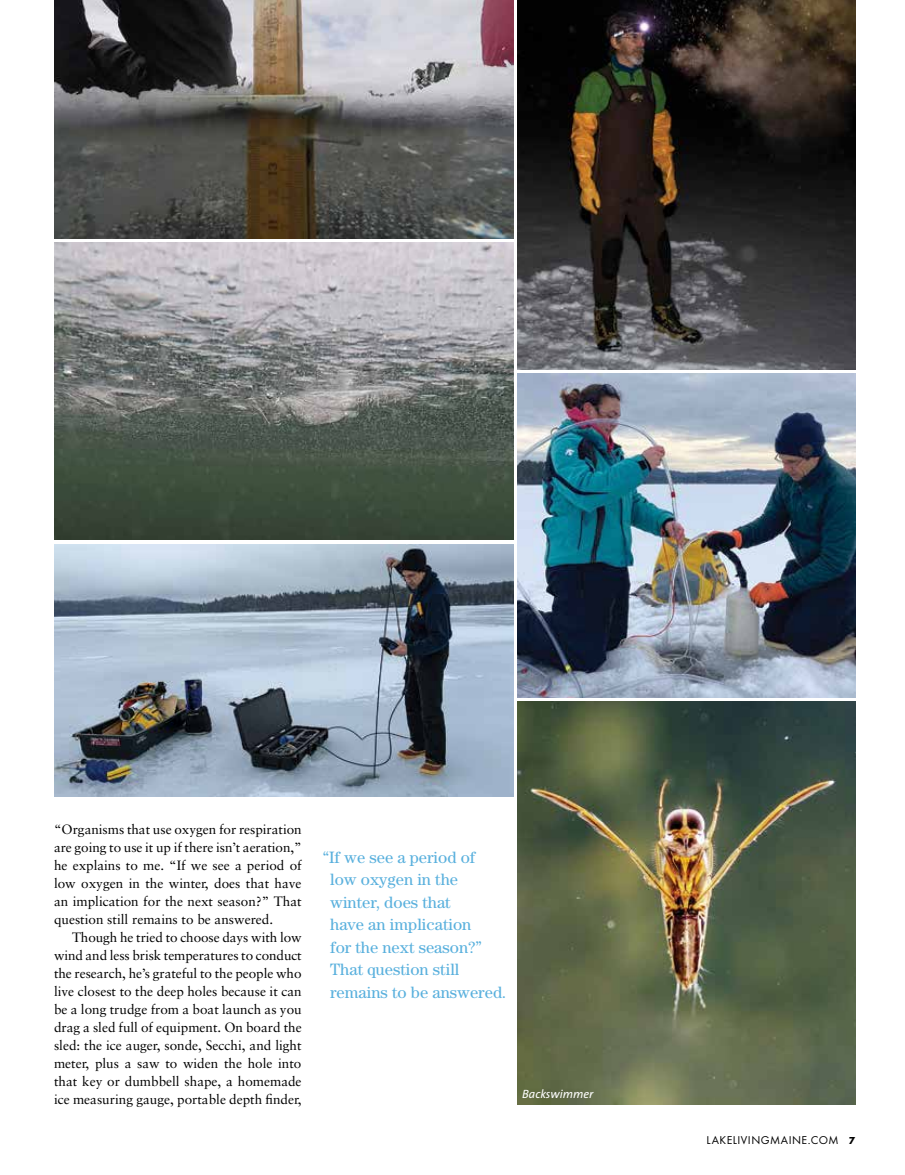
<style>
.page{position:relative;width:905px;height:1175px;background:#fff}
.page>*{position:absolute;margin:0;border:0;box-sizing:border-box;transform-origin:0 0}
.t1{font:16.5px/22.5px "Century";color:#59b0dd}
.t2{font:13.5px/18px "Sabon";color:#000;text-align:justify}
.t3{font:italic 12px "The Sans";color:#fff}
.t4{font:11.7px "Futura T Book SC950";letter-spacing:.04em;color:#000}
.s1{font-size:12.3px}
.s2{font-family:"Futura T";font-weight:700;font-size:10.5px}
</style>
<div class="page">
<img style="left:54px;top:243px;width:459px;height:297px">
<img style="left:518px;top:0;width:337px;height:369px">
<img style="left:518px;top:373px;width:337px;height:324px">
<img style="left:54px;top:0;width:459px;height:238px">
<img style="left:54px;top:544px;width:459px;height:252px">
<img style="left:518px;top:702px;width:337px;height:402px">
<p class="t2" style="left:54px;top:820px;width:249px">“Organisms that use oxygen for respiration are going to use it up if there isn’t aeration,” he explains to me. “If we see a period of low oxygen in the winter, does that have an implication for the next season?” That question still remains to be answered.</p>
<p class="t2" style="left:54px;top:928px;width:249px;text-indent:18px">Though he tried to choose days with low wind and less brisk temperatures to conduct the research, he’s grateful to the people who live closest to the deep holes because it can be a long trudge from a boat launch as you drag a sled full of equipment. On board the sled: the ice auger, sonde, Secchi, and light meter, plus a saw to widen the hole into that key or dumbbell shape, a homemade ice measuring gauge, portable depth finder,</p>
<p class="t1" style="left:330px;top:845px;width:178px;text-indent:-8px">“If we see a period of<br>low oxygen in the winter, does that<br>have an implication<br>for the next season?”<br>That question still remains to be answered.</p>
<p class="t3" style="left:522px;top:1083px;width:72px">Backswimmer</p>
<p class="t4" style="left:706px;top:1133px;width:150px">LAKELIVINGMAINE<span class="s1">.</span>COM <span class="s2">7</span></p>
</div>
